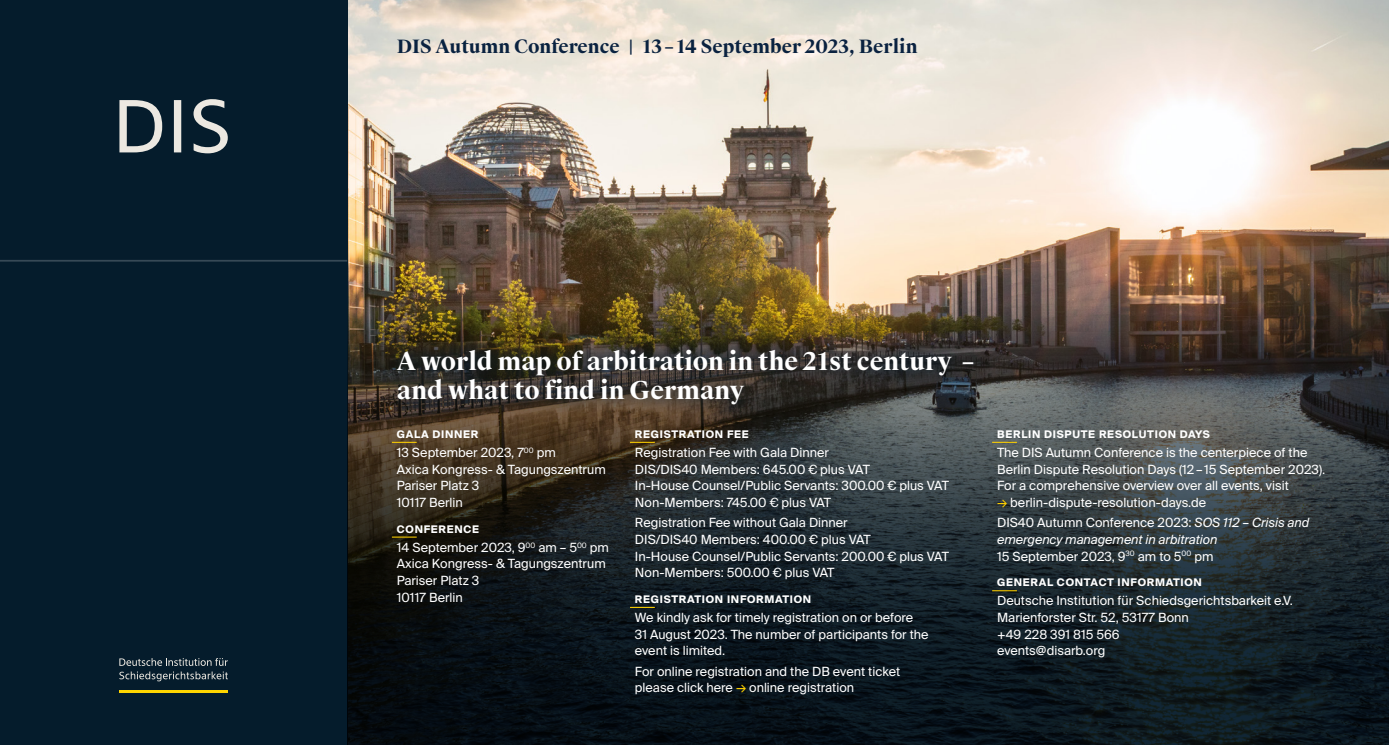
<style>
.page{position:relative;width:1389px;height:745px;background:#fff}
.page>*{position:absolute;margin:0;border:0;box-sizing:border-box;transform-origin:0 0}
.t1{font:700 24.5px/29.4px "Suisse Works";color:#fff}
.t2{font:700 18.38px "Suisse Works";color:#0a2240}
.t3{font:12.6px/16.6px "Suisse Intl";color:#fff}
.t4{font:italic 12.6px/16.6px "Suisse Intl";color:#fff}
.t5{font:700 10.5px "Suisse Intl";letter-spacing:.07em;color:#fff}
.s1{color:#ffd100}
.s2{font-style:italic}
.s3{font-style:normal}
</style>
<div class="page">
<img style="left:347px;top:0;width:1042px;height:306px">
<div style="left:0;top:0;width:347px;height:744px;background:#051c2c"></div>
<svg style="left:119px;top:99px;width:109px;height:54px"></svg>
<hr style="left:0;top:260px;width:347px;height:1px;background:#374956">
<svg style="left:347px;top:306px;width:1042px;height:438px;background:#262a2b"></svg>
<hr style="left:119px;top:689px;width:109px;height:3px;background:#ffd500">
<svg style="left:119px;top:658px;width:109px;height:7px"></svg>
<svg style="left:119px;top:671px;width:109px;height:10px"></svg>
<div style="left:380px;top:332px;width:610px;height:89px;background:#051c2c;opacity:.75"></div>
<svg style="left:392px;top:441px;width:25px;height:1px"></svg>
<svg style="left:392px;top:536px;width:25px;height:1px"></svg>
<svg style="left:630px;top:441px;width:25px;height:1px"></svg>
<svg style="left:630px;top:606px;width:25px;height:1px"></svg>
<svg style="left:992px;top:441px;width:25px;height:1px"></svg>
<svg style="left:992px;top:590px;width:25px;height:1px"></svg>
<h2 class="t2" style="left:397px;top:35px;width:522px">DIS Autumn Conference | 13–14 September 2023, Berlin</h2>
<h1 class="t1" style="left:397px;top:347px;width:579px">A world map of arbitration in the 21st century – and what to find in Germany</h1>
<p class="t5" style="left:397px;top:428px;width:83px">GALA DINNER</p>
<p class="t3" style="left:397px;top:444px;width:210px">13 September 2023, 7<sup>00</sup> pm<br>Axica Kongress- &amp; Tagungszentrum<br>Pariser Platz 3<br>10117 Berlin</p>
<p class="t5" style="left:397px;top:522px;width:84px">CONFERENCE</p>
<p class="t3" style="left:397px;top:538px;width:214px">14 September 2023, 9<sup>00</sup> am – 5<sup>00</sup> pm<br>Axica Kongress- &amp; Tagungszentrum<br>Pariser Platz 3<br>10117 Berlin</p>
<p class="t5" style="left:635px;top:428px;width:115px">REGISTRATION FEE</p>
<p class="t3" style="left:635px;top:444px;width:316px">Registration Fee with Gala Dinner<br>DIS/DIS40 Members: 645.00 € plus VAT<br>In-House Counsel/Public Servants: 300.00 € plus VAT Non-Members: 745.00 € plus VAT</p>
<p class="t3" style="left:635px;top:514px;width:316px">Registration Fee without Gala Dinner<br>DIS/DIS40 Members: 400.00 € plus VAT<br>In-House Counsel/Public Servants: 200.00 € plus VAT Non-Members: 500.00 € plus VAT</p>
<p class="t5" style="left:635px;top:592px;width:178px">REGISTRATION INFORMATION</p>
<p class="t3" style="left:635px;top:609px;width:295px">We kindly ask for timely registration on or before<br>31 August 2023. The number of participants for the event is limited.</p>
<p class="t3" style="left:635px;top:662px;width:267px">For online registration and the DB event ticket please click here <span class="s1">→</span> online registration</p>
<p class="t5" style="left:997px;top:428px;width:214px">BERLIN DISPUTE RESOLUTION DAYS</p>
<p class="t3" style="left:997px;top:444px;width:330px">The DIS Autumn Conference is the centerpiece of the<br>Berlin Dispute Resolution Days (12–15 September 2023).<br>For a comprehensive overview over all events, visit</p>
<p class="t3" style="left:997px;top:492px;width:314px;line-height:20.3px"><span class="s1">→</span> berlin-dispute-resolution-days.de<br>DIS40 Autumn Conference 2023: <span class="s2">SOS 112 – Crisis and</span></p>
<p class="t4" style="left:997px;top:531px;width:222px">emergency management in arbitration<br><span class="s3">15 September 2023, 9</span><sup>30</sup> <span class="s3">am to 5</span><sup>00</sup> <span class="s3">pm</span></p>
<p class="t5" style="left:997px;top:576px;width:206px">GENERAL CONTACT INFORMATION</p>
<p class="t3" style="left:997px;top:592px;width:297px">Deutsche Institution für Schiedsgerichtsbarkeit e.V.<br>Marienforster Str. 52, 53177 Bonn<br>+49 228 391 815 566<br>events@disarb.org</p>
</div>
